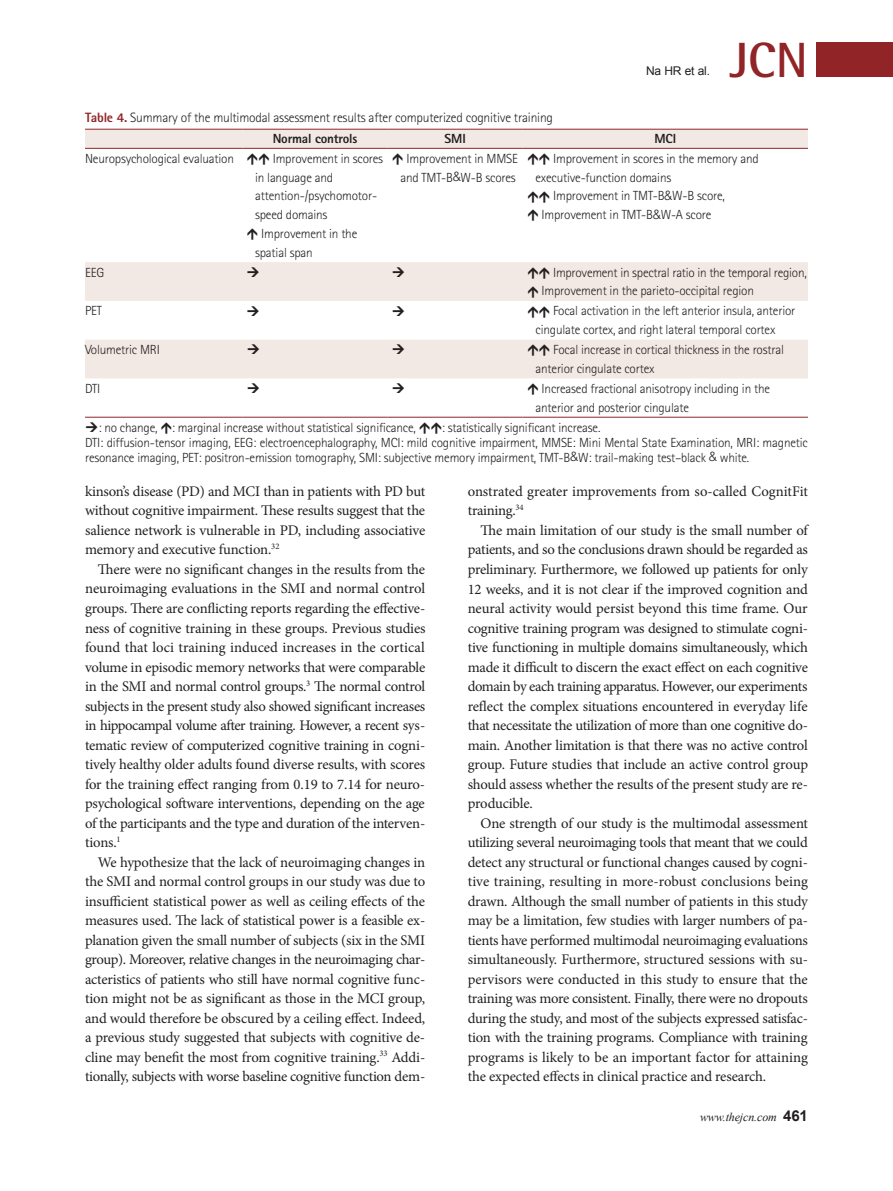
<style>
.page{position:relative;width:893px;height:1191px;background:#fff}
.page>*{position:absolute;margin:0;border:0;box-sizing:border-box;transform-origin:0 0}
.t1{font:700 49.5px "Rotis Semi Sans Std";color:#912427}
.t2{font:14.7px/19.5px "Minion Pro";letter-spacing:-.015em;color:#231f20;text-align:justify}
.t3{font:300 13.5px "Rotis Sans Serif Std";letter-spacing:-.015em;color:#231f20}
.t4{font:300 13.2px/18.8px "Rotis Sans Serif Std";letter-spacing:-.015em;color:#231f20}
.t5{font:800 13.2px "Rotis Sans Serif Std";letter-spacing:-.015em;color:#231f20}
.t6{font:italic 12px "Times New Roman";letter-spacing:-.01em;color:#231f20}
.t7{font:12px "Arial";letter-spacing:-.01em;color:#231f20}
.s1{font-weight:800;color:#912427}
.s2{font-family:"Helvetica Neue LT Std"}
.s3{font-family:"Arial";font-weight:700;font-style:normal;font-size:15px}
</style>
<div class="page">
<div style="left:816px;top:43px;width:77px;height:34px;background:#912427"></div>
<svg style="left:85px;top:130px;width:723px;height:248px"></svg>
<hr style="left:85px;top:129px;width:157px;height:1px;background:#912427">
<hr style="left:242px;top:129px;width:146px;height:1px;background:#912427">
<hr style="left:388px;top:129px;width:135px;height:1px;background:#912427">
<hr style="left:523px;top:129px;width:285px;height:1px;background:#912427">
<hr style="left:85px;top:417px;width:157px;height:1px;background:#912427">
<hr style="left:242px;top:417px;width:146px;height:1px;background:#912427">
<hr style="left:388px;top:417px;width:135px;height:1px;background:#912427">
<hr style="left:523px;top:417px;width:285px;height:1px;background:#912427">
<hr style="left:85px;top:148px;width:157px;height:1px;background:#912427">
<hr style="left:242px;top:148px;width:146px;height:1px;background:#912427">
<hr style="left:388px;top:148px;width:135px;height:1px;background:#912427">
<hr style="left:523px;top:148px;width:285px;height:1px;background:#912427">
<svg style="left:248px;top:153px;width:21px;height:12px"></svg>
<svg style="left:248px;top:228px;width:9px;height:12px"></svg>
<svg style="left:393px;top:153px;width:10px;height:12px"></svg>
<svg style="left:528px;top:153px;width:21px;height:12px"></svg>
<svg style="left:528px;top:191px;width:21px;height:11px"></svg>
<svg style="left:528px;top:210px;width:10px;height:11px"></svg>
<svg style="left:248px;top:267px;width:11px;height:10px"></svg>
<svg style="left:393px;top:267px;width:11px;height:10px"></svg>
<svg style="left:528px;top:267px;width:21px;height:11px"></svg>
<svg style="left:528px;top:286px;width:10px;height:11px"></svg>
<svg style="left:248px;top:306px;width:11px;height:9px"></svg>
<svg style="left:393px;top:306px;width:11px;height:9px"></svg>
<svg style="left:528px;top:306px;width:21px;height:11px"></svg>
<svg style="left:248px;top:345px;width:11px;height:9px"></svg>
<svg style="left:393px;top:345px;width:11px;height:9px"></svg>
<svg style="left:528px;top:345px;width:21px;height:11px"></svg>
<p class="t7" style="left:646px;top:63px;width:66px">Na HR et al.</p>
<h1 class="t1" style="left:730px;top:30px;width:80px">JCN</h1>
<p class="t3" style="left:85px;top:110px;width:469px"><span class="s1">Table 4.</span> Summary of the multimodal assessment results after computerized cognitive training</p>
<p class="t5" style="left:273px;top:130px;width:86px">Normal controls</p>
<p class="t5" style="left:445px;top:130px;width:23px">SMI</p>
<p class="t5" style="left:654px;top:130px;width:23px">MCI</p>
<p class="t4" style="left:85px;top:149px;width:150px">Neuropsychological evaluation</p>
<p class="t4" style="left:273px;top:149px;width:112px">Improvement in scores</p>
<p class="t4" style="left:255px;top:168px;width:80px">in language and</p>
<p class="t4" style="left:255px;top:187px;width:123px">attention-/psychomotor-</p>
<p class="t4" style="left:255px;top:205px;width:74px">speed domains</p>
<p class="t4" style="left:261px;top:224px;width:98px">Improvement in the</p>
<p class="t4" style="left:255px;top:243px;width:59px">spatial span</p>
<p class="t4" style="left:400px;top:149px;width:119px;text-align:center">Improvement in MMSE and TMT-B<span class="s2">&amp;</span>W-B scores</p>
<p class="t4" style="left:553px;top:149px;width:207px">Improvement in scores in the memory and</p>
<p class="t4" style="left:535px;top:168px;width:137px">executive-function domains</p>
<p class="t4" style="left:553px;top:186px;width:173px">Improvement in TMT-B<span class="s2">&amp;</span>W-B score,</p>
<p class="t4" style="left:542px;top:205px;width:171px">Improvement in TMT-B<span class="s2">&amp;</span>W-A score</p>
<p class="t4" style="left:85px;top:263px;width:21px">EEG</p>
<p class="t4" style="left:542px;top:263px;width:267px;text-indent:12px">Improvement in spectral ratio in the temporal region,<br>Improvement in the parieto-occipital region</p>
<p class="t4" style="left:85px;top:301px;width:18px">PET</p>
<p class="t4" style="left:535px;top:301px;width:261px;text-indent:18px">Focal activation in the left anterior insula, anterior cingulate cortex, and right lateral temporal cortex</p>
<p class="t4" style="left:85px;top:340px;width:76px">Volumetric MRI</p>
<p class="t4" style="left:536px;top:340px;width:250px;text-indent:18px">Focal increase in cortical thickness in the rostral anterior cingulate cortex</p>
<p class="t4" style="left:85px;top:379px;width:17px">DTI</p>
<p class="t4" style="left:536px;top:379px;width:236px;text-indent:6px">Increased fractional anisotropy including in the anterior and posterior cingulate</p>
<p class="t4" style="left:98px;top:418px;width:319px">: no change, : marginal increase without statistical significance,</p>
<p class="t4" style="left:85px;top:420px;width:724px;line-height:15px;text-indent:357px">: statistically significant increase.<br>DTI: diffusion-tensor imaging, EEG: electroencephalography, MCI: mild cognitive impairment, MMSE: Mini Mental State Examination, MRI: magnetic resonance imaging, PET: positron-emission tomography, SMI: subjective memory impairment, TMT-B<span class="s2">&amp;</span>W: trail-making test–black <span class="s2">&amp;</span> white.</p>
<p class="t2" style="left:85px;top:481px;width:342px">kinson’s disease (PD) and MCI than in patients with PD but without cognitive impairment. These results suggest that the salience network is vulnerable in PD, including associative memory and executive function.<sup>32</sup></p>
<p class="t2" style="left:85px;top:559px;width:342px;text-indent:13px">There were no significant changes in the results from the neuroimaging evaluations in the SMI and normal control groups. There are conflicting reports regarding the effective&shy;ness of cognitive training in these groups. Previous studies found that loci training induced increases in the cortical volume in episodic memory networks that were comparable in the SMI and normal control groups.<sup>3</sup> The normal control subjects in the present study also showed significant increases in hippocampal volume after training. However, a recent sys&shy;tematic review of computerized cognitive training in cogni&shy;tively healthy older adults found diverse results, with scores for the training effect ranging from 0.19 to 7.14 for neuro&shy;psychological software interventions, depending on the age of the participants and the type and duration of the interven&shy;tions.<sup>1</sup></p>
<p class="t2" style="left:85px;top:852px;width:342px;text-indent:13px">We hypothesize that the lack of neuroimaging changes in the SMI and normal control groups in our study was due to insufficient statistical power as well as ceiling effects of the measures used. The lack of statistical power is a feasible ex&shy;planation given the small number of subjects (six in the SMI group). Moreover, relative changes in the neuroimaging char&shy;acteristics of patients who still have normal cognitive func&shy;tion might not be as significant as those in the MCI group, and would therefore be obscured by a ceiling effect. Indeed, a previous study suggested that subjects with cognitive de&shy;cline may benefit the most from cognitive training.<sup>33</sup> Addi&shy;tionally, subjects with worse baseline cognitive function dem-</p>
<p class="t2" style="left:468px;top:481px;width:342px">onstrated greater improvements from so-called CognitFit training.<sup>34</sup></p>
<p class="t2" style="left:468px;top:520px;width:342px;text-indent:13px">The main limitation of our study is the small number of patients, and so the conclusions drawn should be regarded as preliminary. Furthermore, we followed up patients for only 12 weeks, and it is not clear if the improved cognition and neural activity would persist beyond this time frame. Our cognitive training program was designed to stimulate cogni&shy;tive functioning in multiple domains simultaneously, which made it difficult to discern the exact effect on each cognitive domain by each training apparatus. However, our experiments reflect the complex situations encountered in everyday life that necessitate the utilization of more than one cognitive do&shy;main. Another limitation is that there was no active control group. Future studies that include an active control group should assess whether the results of the present study are re&shy;producible.</p>
<p class="t2" style="left:468px;top:813px;width:342px;text-indent:13px">One strength of our study is the multimodal assessment utilizing several neuroimaging tools that meant that we could detect any structural or functional changes caused by cogni&shy;tive training, resulting in more-robust conclusions being drawn. Although the small number of patients in this study may be a limitation, few studies with larger numbers of pa&shy;tients have performed multimodal neuroimaging evaluations simultaneously. Furthermore, structured sessions with su&shy;pervisors were conducted in this study to ensure that the training was more consistent. Finally, there were no dropouts during the study, and most of the subjects expressed satisfac&shy;tion with the training programs. Compliance with training programs is likely to be an important factor for attaining the expected effects in clinical practice and research.</p>
<p class="t6" style="left:700px;top:1108px;width:109px">www.thejcn.com <span class="s3">461</span></p>
</div>
